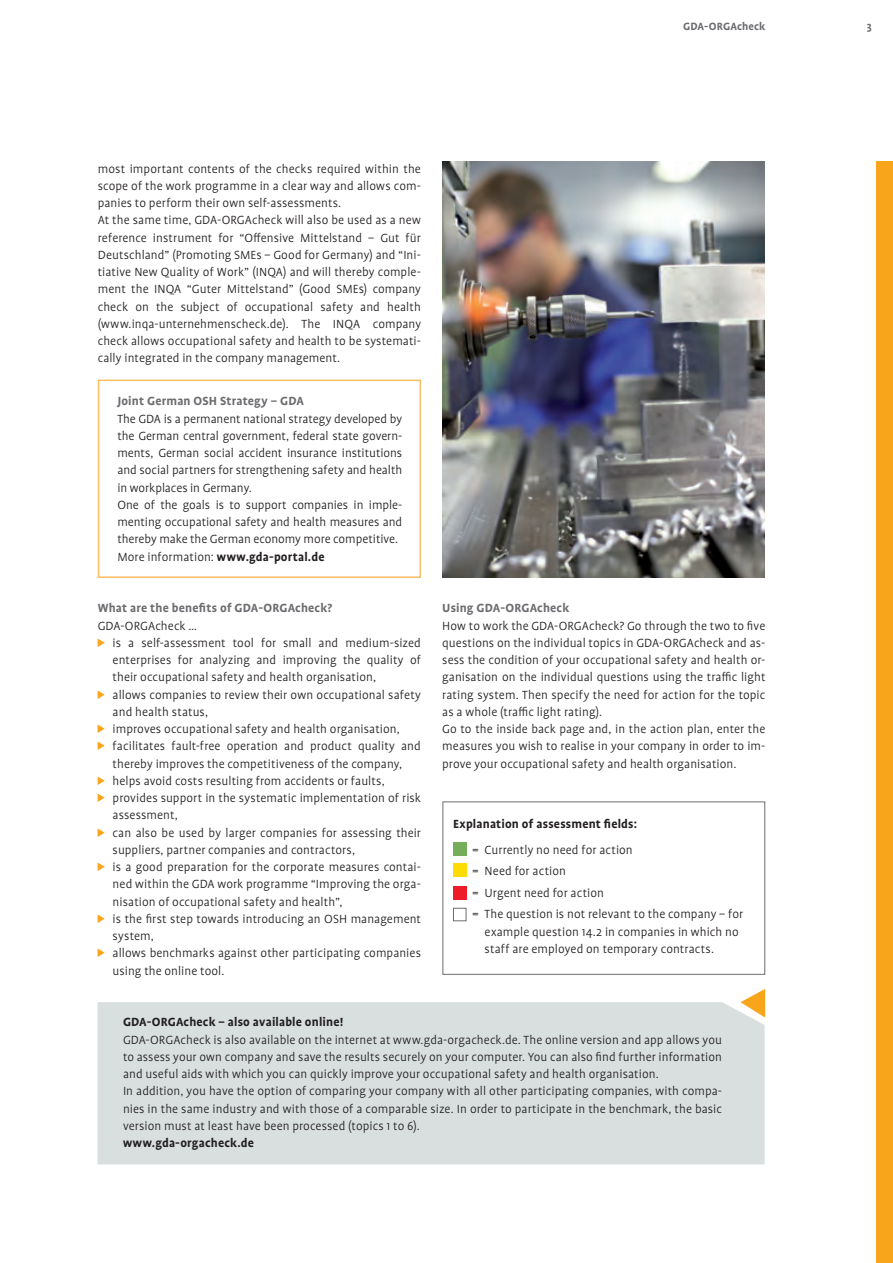
<style>
.page{position:relative;width:893px;height:1263px;background:#fff}
.page>*{position:absolute;margin:0;border:0;box-sizing:border-box;transform-origin:0 0}
.t1{font:300 13.5px/17.2px "Profile OT";letter-spacing:.005em;color:#231f20}
.t2{font:700 13.5px/25.8px "Profile OT";letter-spacing:.01em;color:#231f20}
.t3{font:700 13.5px "Profile OT";letter-spacing:.015em;color:#6c6d70}
.t4{font:700 12px "Profile OT";letter-spacing:.01em;color:#6c6d70}
.s1{font-weight:700;color:#6c6d70}
.s2{font-weight:700}
.s3{font-family:"INQA Triangel";font-weight:400;font-size:10.5px;color:#f9a51b}
.s4{font-weight:300}
</style>
<div class="page">
<div style="left:97px;top:1002px;width:667px;height:162px;background:#d9dfdf"></div>
<svg style="left:740px;top:989px;width:25px;height:29px"></svg>
<div style="left:876px;top:162px;width:17px;height:1101px;background:#f9a51b"></div>
<img style="left:442px;top:162px;width:323px;height:416px">
<div style="left:98px;top:380px;width:323px;height:198px;border:2px solid #fdbe62"></div>
<div style="left:442px;top:802px;width:323px;height:173px;border:1px solid #6c6d70"></div>
<div style="left:453px;top:886px;width:13px;height:13px;background:#ee1c28"></div>
<div style="left:453px;top:864px;width:13px;height:13px;background:#ffdc01"></div>
<div style="left:453px;top:842px;width:13px;height:14px;background:#75ad5b"></div>
<div style="left:453px;top:908px;width:13px;height:13px;border:1px solid #6c6d70"></div>
<p class="t4" style="left:683px;top:21px;width:84px">GDA-ORGAcheck</p>
<p class="t4" style="left:867px;top:21px;width:6px">3</p>
<p class="t1" style="left:98px;top:161px;width:325px">most important contents of the checks required within the scope of the work programme in a clear way and allows com&shy;panies to perform their own self-assessments.<br>At the same time, GDA-ORGAcheck will also be used as a new reference instrument for “Offensive Mittelstand – Gut für Deutschland” (Promoting SMEs – Good for Germany) and “Ini&shy;tiative New Quality of Work” (INQA) and will thereby comple&shy;ment the INQA “Guter Mittelstand” (Good SMEs) company check on the subject of occupational safety and health (www.inqa-unternehmenscheck.de). The INQA company check allows occupational safety and health to be systemati&shy;cally integrated in the company management.</p>
<p class="t1" style="left:117px;top:394px;width:286px"><span class="s1">Joint German OSH Strategy – GDA<br></span>The GDA is a permanent national strategy developed by the German central government, federal state govern&shy;ments, German social accident insurance institutions and social partners for strengthening safety and health in workplaces in Germany.<br>One of the goals is to support companies in imple&shy;menting occupational safety and health measures and thereby make the German economy more competitive.<br>More information: <span class="s2">www.gda-portal.de</span></p>
<p class="t3" style="left:98px;top:603px;width:236px">What are the benefits of GDA-ORGAcheck?</p>
<p class="t1" style="left:98px;top:618px;width:101px">GDA-ORGAcheck …</p>
<p class="t1" style="left:98px;top:635px;width:325px"><span class="s3">&gt;</span> is a self-assessment tool for small and medium-sized</p>
<p class="t1" style="left:113px;top:652px;width:310px">enterprises for analyzing and improving the quality of</p>
<p class="t1" style="left:113px;top:670px;width:265px">their occupational safety and health organisation,</p>
<p class="t1" style="left:98px;top:687px;width:325px"><span class="s3">&gt;</span> allows companies to review their own occupational safety</p>
<p class="t1" style="left:113px;top:704px;width:97px">and health status,</p>
<p class="t1" style="left:98px;top:721px;width:304px"><span class="s3">&gt;</span> improves occupational safety and health organisation,</p>
<p class="t1" style="left:98px;top:739px;width:325px"><span class="s3">&gt;</span> facilitates fault-free operation and product quality and</p>
<p class="t1" style="left:113px;top:756px;width:291px">thereby improves the competitiveness of the company,</p>
<p class="t1" style="left:98px;top:773px;width:288px"><span class="s3">&gt;</span> helps avoid costs resulting from accidents or faults,</p>
<p class="t1" style="left:98px;top:790px;width:325px"><span class="s3">&gt;</span> provides support in the systematic implementation of risk</p>
<p class="t1" style="left:113px;top:808px;width:67px">assessment,</p>
<p class="t1" style="left:98px;top:825px;width:325px"><span class="s3">&gt;</span> can also be used by larger companies for assessing their</p>
<p class="t1" style="left:113px;top:842px;width:244px">suppliers, partner companies and contractors,</p>
<p class="t1" style="left:98px;top:859px;width:325px"><span class="s3">&gt;</span> is a good preparation for the corporate measures contai-</p>
<p class="t1" style="left:113px;top:877px;width:310px">ned within the GDA work programme “Improving the orga-</p>
<p class="t1" style="left:113px;top:894px;width:231px">nisation of occupational safety and health”,</p>
<p class="t1" style="left:98px;top:911px;width:325px"><span class="s3">&gt;</span> is the first step towards introducing an OSH management</p>
<p class="t1" style="left:113px;top:928px;width:43px">system,</p>
<p class="t1" style="left:98px;top:946px;width:325px"><span class="s3">&gt;</span> allows benchmarks against other participating companies</p>
<p class="t1" style="left:113px;top:963px;width:113px">using the online tool.</p>
<p class="t1" style="left:442px;top:601px;width:325px"><span class="s1">Using GDA-ORGAcheck<br></span>How to work the GDA-ORGAcheck? Go through the two to five questions on the individual topics in GDA-ORGAcheck and as&shy;sess the condition of your occupational safety and health or&shy;ganisation on the individual questions using the traffic light rating system. Then specify the need for action for the topic as a whole (traffic light rating).<br>Go to the inside back page and, in the action plan, enter the measures you wish to realise in your company in order to im&shy;prove your occupational safety and health organisation.</p>
<p class="t2" style="left:473px;top:812px;width:166px;text-indent:-19px">Explanation of assessment fields: <span class="s4">= Currently no need for action</span></p>
<p class="t1" style="left:473px;top:861px;width:272px;line-height:21.5px">= Need for action<br>= Urgent need for action<br>= The question is not relevant to the company – for</p>
<p class="t1" style="left:485px;top:924px;width:256px">example question 14.2 in companies in which no staff are employed on temporary contracts.</p>
<p class="t1" style="left:123px;top:1015px;width:601px"><span class="s2">GDA-ORGAcheck – also available online!<br></span>GDA-ORGAcheck is also available on the internet at www.gda-orgacheck.de. The online version and app allows you to assess your own company and save the results securely on your computer. You can also find further information and useful aids with which you can quickly improve your occupational safety and health organisation.<br>In addition, you have the option of comparing your company with all other participating companies, with compa&shy;nies in the same industry and with those of a comparable size. In order to participate in the benchmark, the basic version must at least have been processed (topics 1 to 6).<br><span class="s2">www.gda-orgacheck.de</span></p>
</div>
